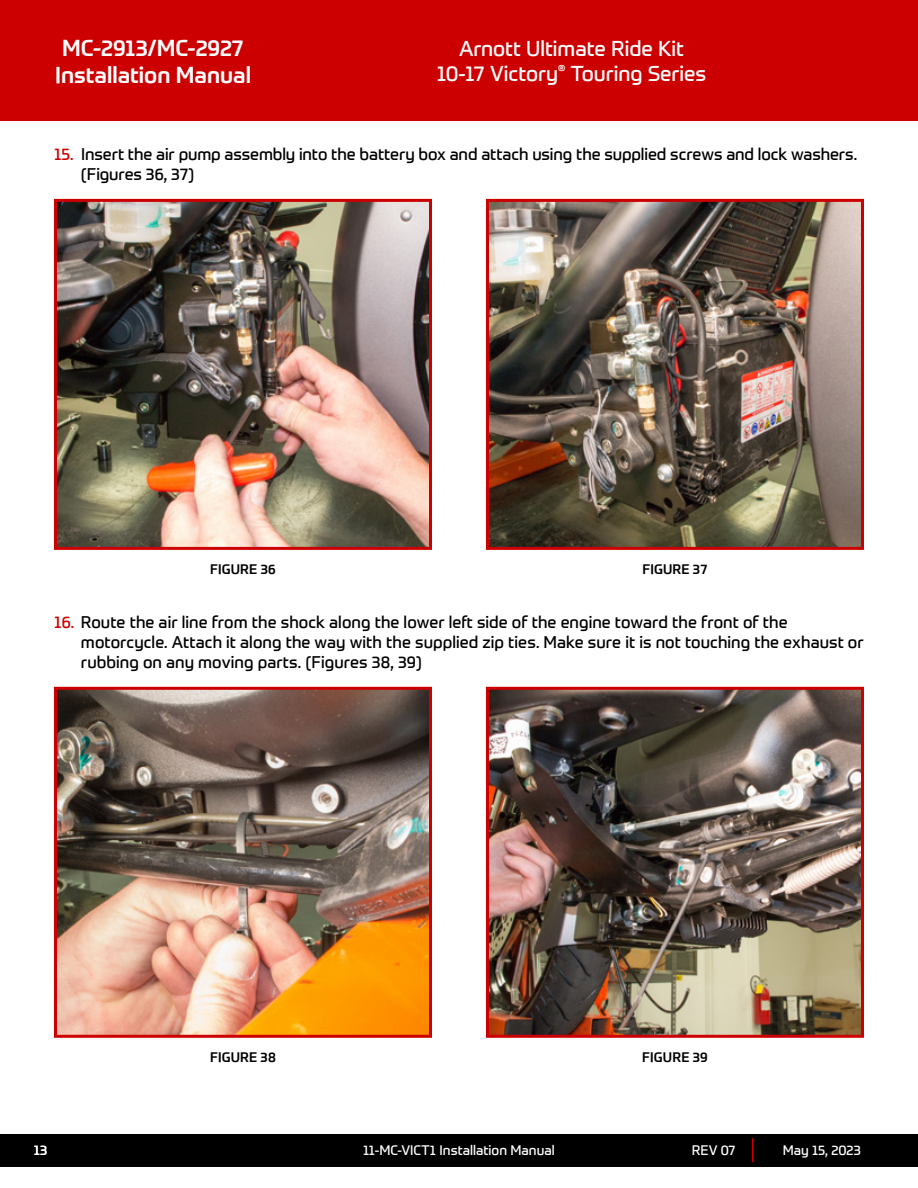
<style>
.page{position:relative;width:918px;height:1188px;background:#fff}
.page>*{position:absolute;margin:0;border:0;box-sizing:border-box;transform-origin:0 0}
.t1{font:500 22.5px/27px "Prometo";color:#fff;text-align:center}
.t2{font:21px/25.2px "Prometo";color:#fff;text-align:center}
.t3{font:16.5px/19.8px "Prometo";color:#000}
.t4{font:13.5px "Prometo";color:#fff}
.t5{font:500 13.5px "Prometo";letter-spacing:.015em;color:#000}
.s1{color:#c00}
</style>
<div class="page">
<div style="left:0;top:1134px;width:918px;height:32px;background:#000"></div>
<svg style="left:752px;top:1138px;width:1px;height:24px"></svg>
<img style="left:58px;top:203px;width:370px;height:343px">
<div style="left:54px;top:199px;width:378px;height:351px;border:3px solid #c00"></div>
<img style="left:490px;top:203px;width:370px;height:343px">
<div style="left:486px;top:199px;width:378px;height:351px;border:3px solid #c00"></div>
<img style="left:58px;top:691px;width:370px;height:343px">
<div style="left:54px;top:687px;width:378px;height:351px;border:3px solid #c00"></div>
<img style="left:490px;top:691px;width:370px;height:343px">
<div style="left:486px;top:687px;width:378px;height:351px;border:3px solid #c00"></div>
<div style="left:0;top:0;width:918px;height:120px;background:#c00"></div>
<h1 class="t1" style="left:55px;top:34px;width:197px">MC-2913/MC-2927<br>Installation Manual</h1>
<p class="t2" style="left:437px;top:35px;width:271px">Arnott Ultimate Ride Kit<br>10-17 Victory<sup>®</sup> Touring Series</p>
<p class="t3" style="left:81px;top:144px;width:778px;text-indent:-27px"><span class="s1">15.</span> Insert the air pump assembly into the battery box and attach using the supplied screws and lock washers. (Figures 36, 37)</p>
<p class="t5" style="left:210px;top:561px;width:67px">FIGURE 36</p>
<p class="t5" style="left:642px;top:561px;width:67px">FIGURE 37</p>
<p class="t3" style="left:81px;top:612px;width:784px;text-indent:-27px"><span class="s1">16.</span> Route the air line from the shock along the lower left side of the engine toward the front of the motorcycle. Attach it along the way with the supplied zip ties. Make sure it is not touching the exhaust or rubbing on any moving parts. (Figures 38, 39)</p>
<p class="t5" style="left:210px;top:1049px;width:67px">FIGURE 38</p>
<p class="t5" style="left:642px;top:1049px;width:67px">FIGURE 39</p>
<p class="t4" style="left:375px;top:1142px;width:170px">XX-xxxx Installation Manual</p>
<p class="t4" style="left:692px;top:1142px;width:45px">REV 07</p>
<p class="t4" style="left:783px;top:1142px;width:80px">May 15, 2023</p>
<p class="t4" style="left:34px;top:1142px;width:15px">13</p>
<p class="t4" style="left:363px;top:1142px;width:193px">11-MC-VICT1 Installation Manual</p>
</div>
